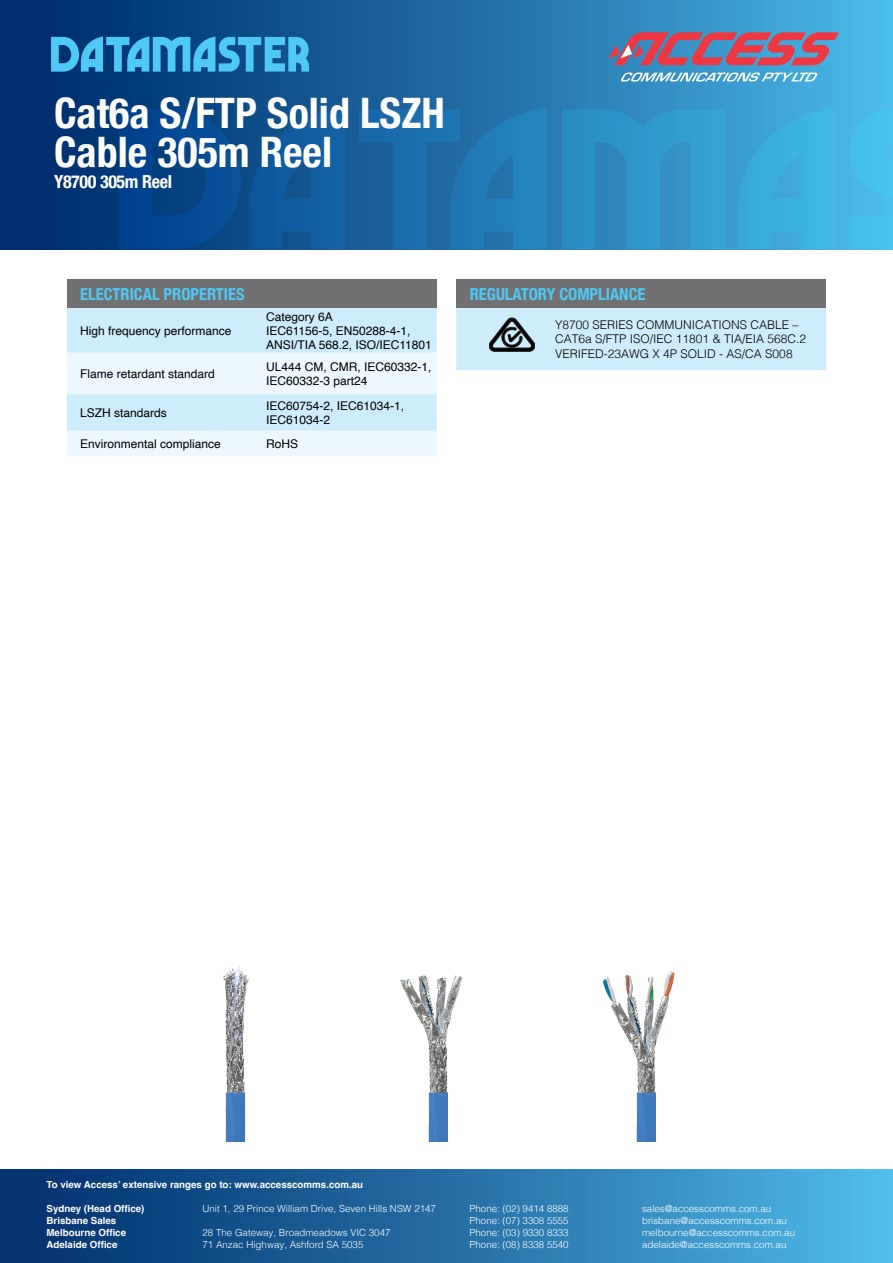
<style>
.page{position:relative;width:893px;height:1263px;background:#fff}
.page>*{position:absolute;margin:0;border:0;box-sizing:border-box;transform-origin:0 0}
.t1{font:700 condensed 42px/39px "Helvetica Neue";color:#fff}
.t2{font:700 condensed 18px "Helvetica Neue LT Com";letter-spacing:-.02em;color:#fff}
.Table_heading_2{font:700 condensed 16.5px "Helvetica Neue";color:#4ec9f5}
.t3{font:12px/14.4px "Helvetica";color:#000}
.t4{font:300 12px/14.4px "Helvetica";color:#000}
.t5{font:300 9.75px "Helvetica";color:#fff}
.t6{font:700 9.75px "Helvetica";color:#fff}
</style>
<div class="page">
<div style="left:0;top:1169px;width:893px;height:94px;background:linear-gradient(to right,#002a69,#4eb8e5)"></div>
<div style="left:0;top:0;width:893px;height:249px;background:linear-gradient(to right,#002464,#4ab7e5)"></div>
<svg style="left:562px;top:109px;width:163px;height:140px;background:#2e94c7"></svg>
<svg style="left:738px;top:107px;width:96px;height:142px;background:#3baedc"></svg>
<svg style="left:249px;top:107px;width:96px;height:142px;background:#10589b"></svg>
<svg style="left:848px;top:109px;width:45px;height:140px;background:#45beea"></svg>
<svg style="left:359px;top:107px;width:187px;height:142px;background:#1e71ac"></svg>
<svg style="left:119px;top:109px;width:122px;height:140px;background:#04468d"></svg>
<svg style="left:51px;top:36px;width:258px;height:36px;background:#3193c6"></svg>
<svg style="left:608px;top:32px;width:231px;height:33px;background:#9f637f"></svg>
<svg style="left:620px;top:73px;width:198px;height:9px"></svg>
<div style="left:67px;top:280px;width:370px;height:28px;background:#717073"></div>
<div style="left:67px;top:308px;width:370px;height:45px;background:#ceedfc"></div>
<svg style="left:67px;top:353px;width:370px;height:103px;background:#e2f4fd"></svg>
<div style="left:456px;top:280px;width:370px;height:28px;background:#717073"></div>
<div style="left:456px;top:308px;width:370px;height:62px;background:#ceedfc"></div>
<img style="left:223px;top:967px;width:26px;height:175px">
<img style="left:400px;top:975px;width:62px;height:167px">
<img style="left:603px;top:971px;width:72px;height:171px">
<p class="t1" style="left:54px;top:90px;width:392px">Cat6a S/FTP Solid LSZH<br>Cable 305m Reel</p>
<p class="t2" style="left:54px;top:171px;width:120px">Y8700 305m Reel</p>
<p class="Table_heading_2" style="left:80px;top:281px;width:166px">ELECTRICAL PROPERTIES</p>
<p class="t3" style="left:80px;top:324px;width:153px">High frequency performance</p>
<p class="t3" style="left:266px;top:309px;width:167px">Category 6A<br>IEC61156-5, EN50288-4-1,<br>ANSI/TIA 568.2, ISO/IEC11801</p>
<p class="t3" style="left:80px;top:367px;width:136px">Flame retardant standard</p>
<p class="t3" style="left:266px;top:360px;width:167px">UL444 CM, CMR, IEC60332-1,<br>IEC60332-3 part24</p>
<p class="t3" style="left:80px;top:406px;width:88px">LSZH standards</p>
<p class="t3" style="left:266px;top:399px;width:140px">IEC60754-2, IEC61034-1,<br>IEC61034-2</p>
<p class="t3" style="left:80px;top:437px;width:142px">Environmental compliance</p>
<p class="t3" style="left:266px;top:437px;width:34px">RoHS</p>
<p class="Table_heading_2" style="left:470px;top:281px;width:177px">REGULATORY COMPLIANCE</p>
<p class="t4" style="left:555px;top:317px;width:252px">Y8700 SERIES COMMUNICATIONS CABLE –<br>CAT6a S/FTP ISO/IEC 11801 &amp; TIA/EIA 568C.2</p>
<p class="t4" style="left:555px;top:345px;width:239px">VERIFED-23AWG X 4P SOLID - AS/CA S008</p>
<p class="t6" style="left:46px;top:1178px;width:318px">To view Access’ extensive ranges go to: www.accesscomms.com.au</p>
<p class="t6" style="left:46px;top:1202px;width:100px">Sydney (Head Office)</p>
<p class="t5" style="left:203px;top:1200px;width:235px">Unit 1, 29 Prince William Drive, Seven Hills NSW 2147</p>
<p class="t5" style="left:470px;top:1200px;width:101px">Phone: (02) 9414 8888</p>
<p class="t5" style="left:642px;top:1200px;width:131px">sales@accesscomms.com.au</p>
<p class="t6" style="left:46px;top:1214px;width:71px">Brisbane Sales</p>
<p class="t5" style="left:470px;top:1212px;width:101px">Phone: (07) 3308 5555</p>
<p class="t5" style="left:642px;top:1212px;width:146px">brisbane@accesscomms.com.au</p>
<p class="t6" style="left:46px;top:1226px;width:81px">Melbourne Office</p>
<p class="t5" style="left:203px;top:1224px;width:190px">28 The Gateway, Broadmeadows VIC 3047</p>
<p class="t5" style="left:470px;top:1224px;width:101px">Phone: (03) 9330 8333</p>
<p class="t5" style="left:642px;top:1224px;width:155px">melbourne@accesscomms.com.au</p>
<p class="t6" style="left:46px;top:1238px;width:72px">Adelaide Office</p>
<p class="t5" style="left:202px;top:1236px;width:162px">71 Anzac Highway, Ashford SA 5035</p>
<p class="t5" style="left:470px;top:1236px;width:101px">Phone: (08) 8338 5540</p>
<p class="t5" style="left:642px;top:1236px;width:146px">adelaide@accesscomms.com.au</p>
</div>
